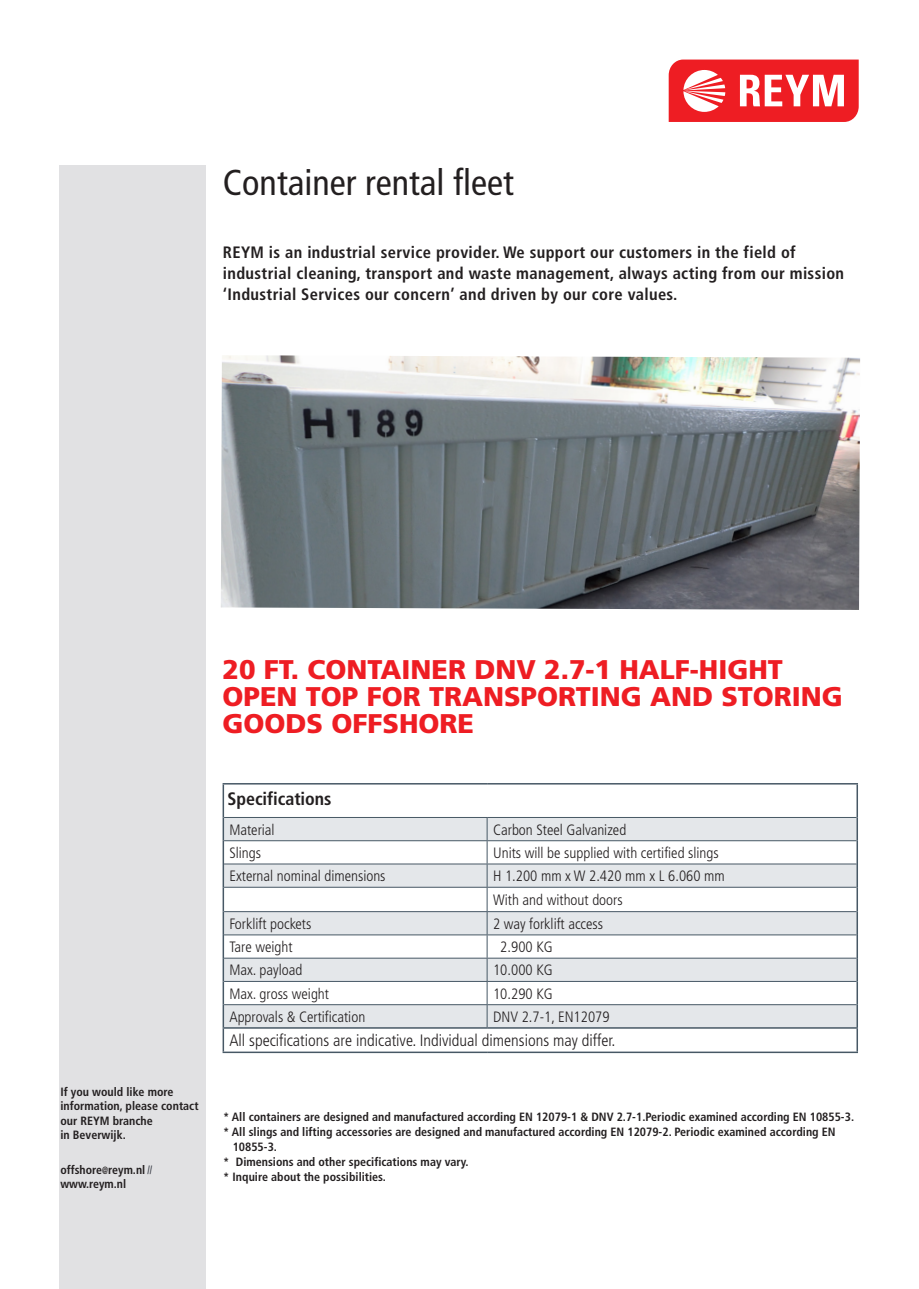
<style>
.page{position:relative;width:919px;height:1289px;background:#fff}
.page>*{position:absolute;margin:0;border:0;box-sizing:border-box;transform-origin:0 0}
.Titel{font:condensed 36px "Frutiger";color:#231f20}
.t1{font:900 27px/27px "Frutiger";color:#ee1d23}
.Bodytekst{font:700 condensed 18px "Frutiger";letter-spacing:-.005em;color:#231f20}
.t2{font:700 condensed 16.5px/21px "Frutiger";letter-spacing:.02em;color:#231f20}
.t3{font:300 condensed 16.5px "Frutiger";color:#231f20}
.t4{font:300 condensed 15px "Frutiger";color:#231f20}
.t5{font:700 condensed 12px/14.4px "Frutiger";color:#231f20}
.s1{font-size:10.5px}
.s2{color:#30343e}
</style>
<div class="page">
<img style="left:221px;top:355px;width:639px;height:255px">
<div style="left:60px;top:166px;width:146px;height:1122px;background:#e1e1e3"></div>
<svg style="left:224px;top:818px;width:632px;height:209px;fill:#e4e7ea"></svg>
<hr style="left:224px;top:817px;width:263px;height:1px;background:#475865">
<hr style="left:487px;top:817px;width:369px;height:1px;background:#475865">
<hr style="left:224px;top:840px;width:263px;height:1px;background:#475865">
<hr style="left:487px;top:840px;width:369px;height:1px;background:#475865">
<hr style="left:224px;top:863px;width:263px;height:1px;background:#475865">
<hr style="left:487px;top:863px;width:369px;height:1px;background:#475865">
<hr style="left:224px;top:886px;width:263px;height:1px;background:#475865">
<hr style="left:487px;top:886px;width:369px;height:1px;background:#475865">
<hr style="left:224px;top:911px;width:263px;height:1px;background:#475865">
<hr style="left:487px;top:911px;width:369px;height:1px;background:#475865">
<hr style="left:224px;top:934px;width:263px;height:1px;background:#475865">
<hr style="left:487px;top:934px;width:369px;height:1px;background:#475865">
<hr style="left:224px;top:957px;width:263px;height:1px;background:#475865">
<hr style="left:487px;top:957px;width:369px;height:1px;background:#475865">
<hr style="left:224px;top:981px;width:263px;height:1px;background:#475865">
<hr style="left:487px;top:981px;width:369px;height:1px;background:#475865">
<hr style="left:224px;top:1004px;width:263px;height:1px;background:#475865">
<hr style="left:487px;top:1004px;width:369px;height:1px;background:#475865">
<svg style="left:486px;top:818px;width:1px;height:209px"></svg>
<hr style="left:222px;top:783px;width:265px;height:1px;background:#475865">
<hr style="left:222px;top:784px;width:2px;height:33px;background:#475865">
<hr style="left:487px;top:783px;width:370px;height:1px;background:#475865">
<hr style="left:856px;top:784px;width:1px;height:33px;background:#475865">
<hr style="left:222px;top:817px;width:2px;height:23px;background:#475865">
<hr style="left:222px;top:840px;width:2px;height:24px;background:#475865">
<hr style="left:222px;top:864px;width:2px;height:23px;background:#475865">
<hr style="left:222px;top:887px;width:2px;height:24px;background:#475865">
<hr style="left:222px;top:911px;width:2px;height:23px;background:#475865">
<hr style="left:222px;top:934px;width:2px;height:24px;background:#475865">
<hr style="left:222px;top:958px;width:2px;height:23px;background:#475865">
<hr style="left:222px;top:981px;width:2px;height:23px;background:#475865">
<hr style="left:222px;top:1004px;width:2px;height:23px;background:#475865">
<hr style="left:222px;top:1027px;width:265px;height:1px;background:#475865">
<hr style="left:222px;top:1028px;width:2px;height:23px;background:#475865">
<hr style="left:487px;top:1027px;width:370px;height:1px;background:#475865">
<svg style="left:856px;top:817px;width:1px;height:234px"></svg>
<hr style="left:222px;top:1051px;width:265px;height:2px;background:#475865">
<hr style="left:487px;top:1051px;width:370px;height:2px;background:#475865">
<svg style="left:668px;top:60px;width:190px;height:62px"></svg>
<p class="Titel" style="left:223px;top:162px;width:292px">Container rental fleet</p>
<p class="t2" style="left:223px;top:242px;width:574px">REYM is an industrial service provider. We support our customers in the field of</p>
<p class="t2" style="left:223px;top:263px;width:622px">industrial cleaning, transport and waste management, always acting from our mission ‘Industrial Services our concern’ and driven by our core values.</p>
<p class="t5" style="left:60px;top:1084px;width:140px">If you would like more information, please contact our REYM branche<br>in Beverwijk.</p>
<p class="t5" style="left:60px;top:1162px;width:93px">offshore<span class="s1">@</span>reym.nl <span class="s2">// </span>www.reym.nl</p>
<p class="t1" style="left:222px;top:656px;width:622px">20 FT. CONTAINER DNV 2.7-1 HALF-HIGHT<br>OPEN TOP FOR TRANSPORTING AND STORING<br>GOODS OFFSHORE</p>
<p class="Bodytekst" style="left:227px;top:787px;width:105px">Specifications</p>
<p class="t4" style="left:229px;top:821px;width:47px">Material</p>
<p class="t4" style="left:493px;top:821px;width:135px">Carbon Steel Galvanized</p>
<p class="t4" style="left:229px;top:844px;width:33px">Slings</p>
<p class="t4" style="left:493px;top:844px;width:227px">Units will be supplied with certified slings</p>
<p class="t4" style="left:229px;top:867px;width:158px">External nominal dimensions</p>
<p class="t4" style="left:493px;top:867px;width:233px">H 1.200 mm x W 2.420 mm x L 6.060 mm</p>
<p class="t4" style="left:493px;top:890px;width:131px">With and without doors</p>
<p class="t4" style="left:229px;top:915px;width:83px">Forklift pockets</p>
<p class="t4" style="left:493px;top:915px;width:111px">2 way forklift access</p>
<p class="t4" style="left:229px;top:938px;width:65px">Tare weight</p>
<p class="t4" style="left:500px;top:938px;width:54px">2.900 KG</p>
<p class="t4" style="left:229px;top:961px;width:75px">Max. payload</p>
<p class="t4" style="left:493px;top:961px;width:61px">10.000 KG</p>
<p class="t4" style="left:229px;top:984px;width:101px">Max. gross weight</p>
<p class="t4" style="left:493px;top:984px;width:61px">10.290 KG</p>
<p class="t4" style="left:229px;top:1008px;width:137px">Approvals &amp; Certification</p>
<p class="t4" style="left:493px;top:1008px;width:118px">DNV 2.7-1, EN12079</p>
<p class="t3" style="left:229px;top:1031px;width:387px">All specifications are indicative. Individual dimensions may differ.</p>
<p class="t5" style="left:223px;top:1110px;width:632px">* All containers are designed and manufactured according EN 12079-1 &amp; DNV 2.7-1.Periodic examined according EN 10855-3.</p>
<p class="t5" style="left:223px;top:1125px;width:613px">* All slings and lifting accessories are designed and manufactured according EN 12079-2. Periodic examined according EN</p>
<p class="t5" style="left:233px;top:1140px;width:46px">10855-3.</p>
<p class="t5" style="left:223px;top:1155px;width:247px">* Dimensions and other specifications may vary.</p>
<p class="t5" style="left:223px;top:1170px;width:164px">* Inquire about the possibilities.</p>
</div>
